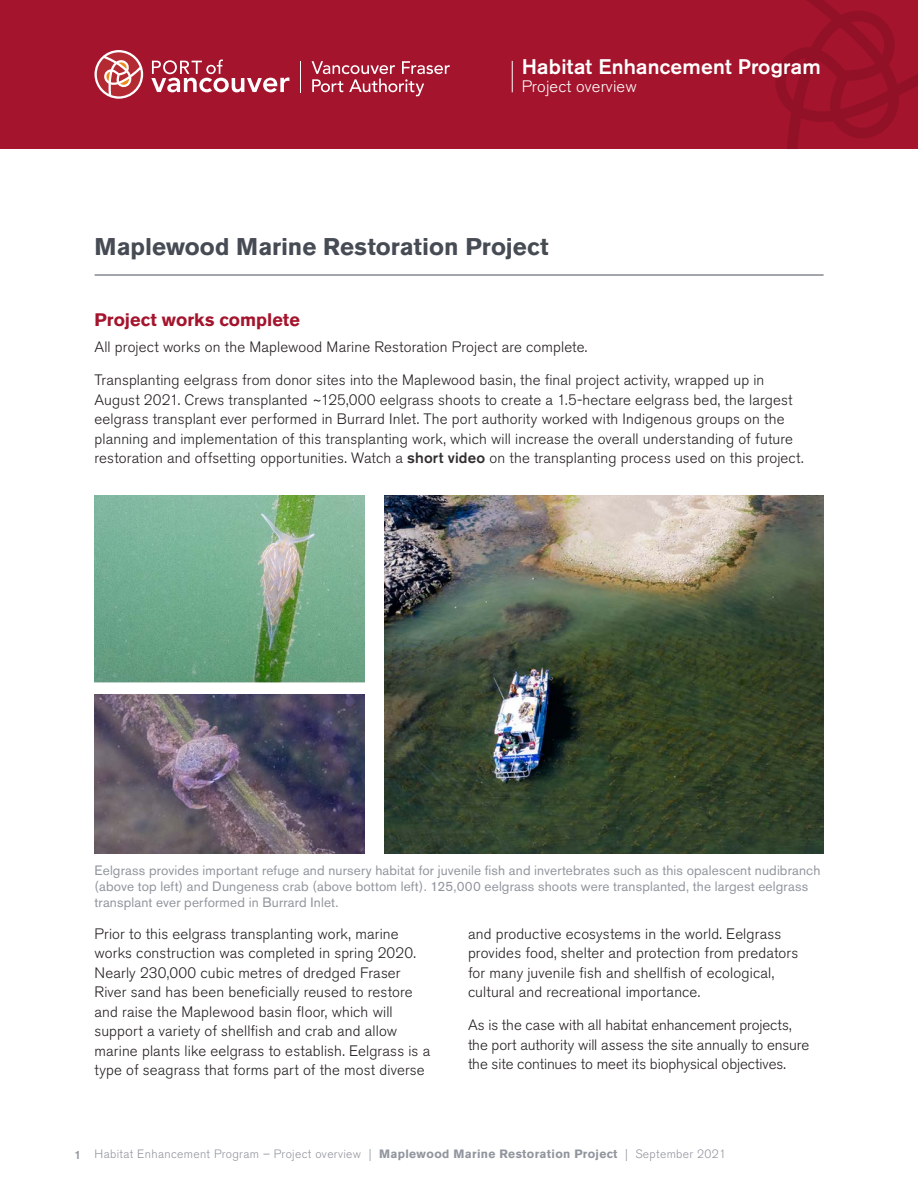
<style>
.page{position:relative;width:918px;height:1188px;background:#fff}
.page>*{position:absolute;margin:0;border:0;box-sizing:border-box;transform-origin:0 0}
.RBT2_H1{font:700 24px "Akzidenz Grotesk BE";color:#464b54}
.t1{font:500 21px "Akzidenz Grotesk BE";letter-spacing:.01em;color:#fff}
.t2{font:700 18px "Akzidenz Grotesk BE";color:#a4142c}
.t3{font:300 16.5px "Akzidenz Grotesk BE";letter-spacing:.01em;color:#fff}
.t4{font:300 15px/19.5px "Akzidenz Grotesk BE";letter-spacing:.01em;color:#231f20}
.t5{font:13.5px/16.5px "Akzidenz Grotesk BE";letter-spacing:.015em;color:#91959d}
.t6{font:300 12px "Akzidenz Grotesk BE";letter-spacing:.03em;color:#91959d}
.s1{font-weight:500;color:#312f30}
.s2{font-weight:500}
.s3{font-weight:700}
</style>
<div class="page">
<div style="left:0;top:0;width:918px;height:149px;background:#a4142c"></div>
<svg style="left:775px;top:0;width:143px;height:149px"></svg>
<svg style="left:151px;top:60px;width:138px;height:32px"></svg>
<hr style="left:301px;top:61px;width:1px;height:31px;background:#fff">
<svg style="left:312px;top:61px;width:138px;height:35px"></svg>
<svg style="left:94px;top:50px;width:49px;height:49px"></svg>
<svg style="left:97px;top:52px;width:44px;height:44px;background:#ca6b6f"></svg>
<hr style="left:512px;top:61px;width:1px;height:31px;background:#fff">
<hr style="left:95px;top:275px;width:729px;height:1px;background:#464b54">
<img style="left:384px;top:496px;width:440px;height:357px">
<img style="left:94px;top:694px;width:270px;height:160px">
<img style="left:94px;top:496px;width:270px;height:186px">
<h2 class="t1" style="left:522px;top:54px;width:301px">Habitat Enhancement Program</h2>
<p class="t3" style="left:522px;top:77px;width:116px">Project overview</p>
<h1 class="RBT2_H1" style="left:95px;top:233px;width:455px">Maplewood Marine Restoration Project</h1>
<p class="t2" style="left:94px;top:309px;width:207px">Project works complete</p>
<p class="t4" style="left:94px;top:337px;width:494px">All project works on the Maplewood Marine Restoration Project are complete.</p>
<p class="t4" style="left:94px;top:370px;width:711px">Transplanting eelgrass from donor sites into the Maplewood basin, the final project activity, wrapped up in August 2021. Crews transplanted ~125,000 eelgrass shoots to create a 1.5-hectare eelgrass bed, the largest eelgrass transplant ever performed in Burrard Inlet. The port authority worked with Indigenous groups on the planning and implementation of this transplanting work, which will increase the overall understanding of future restoration and offsetting opportunities. Watch a <span class="s1">short video</span> on the transplanting process used on this project.</p>
<p class="t5" style="left:94px;top:862px;width:728px">Eelgrass provides important refuge and nursery habitat for juvenile fish and invertebrates such as this opalescent nudibranch (above top left) and Dungeness crab (above bottom left). 125,000 eelgrass shoots were transplanted, the largest eelgrass transplant ever performed in Burrard Inlet.</p>
<p class="t4" style="left:94px;top:924px;width:337px">Prior to this eelgrass transplanting work, marine works construction was completed in spring 2020.<br>Nearly 230,000 cubic metres of dredged Fraser River sand has been beneficially reused to restore and raise the Maplewood basin floor, which will support a variety of shellfish and crab and allow marine plants like eelgrass to establish. Eelgrass is a type of seagrass that forms part of the most diverse</p>
<p class="t4" style="left:468px;top:924px;width:332px">and productive ecosystems in the world. Eelgrass provides food, shelter and protection from predators for many juvenile fish and shellfish of ecological, cultural and recreational importance.</p>
<p class="t4" style="left:468px;top:1016px;width:343px">As is the case with all habitat enhancement projects, the port authority will assess the site annually to ensure the site continues to meet its biophysical objectives.</p>
<p class="t6" style="left:75px;top:1147px;width:653px"><span class="s2">1</span> Habitat Enhancement Program – Project overview | <span class="s3">Maplewood Marine Restoration Project</span> | September 2021</p>
</div>
